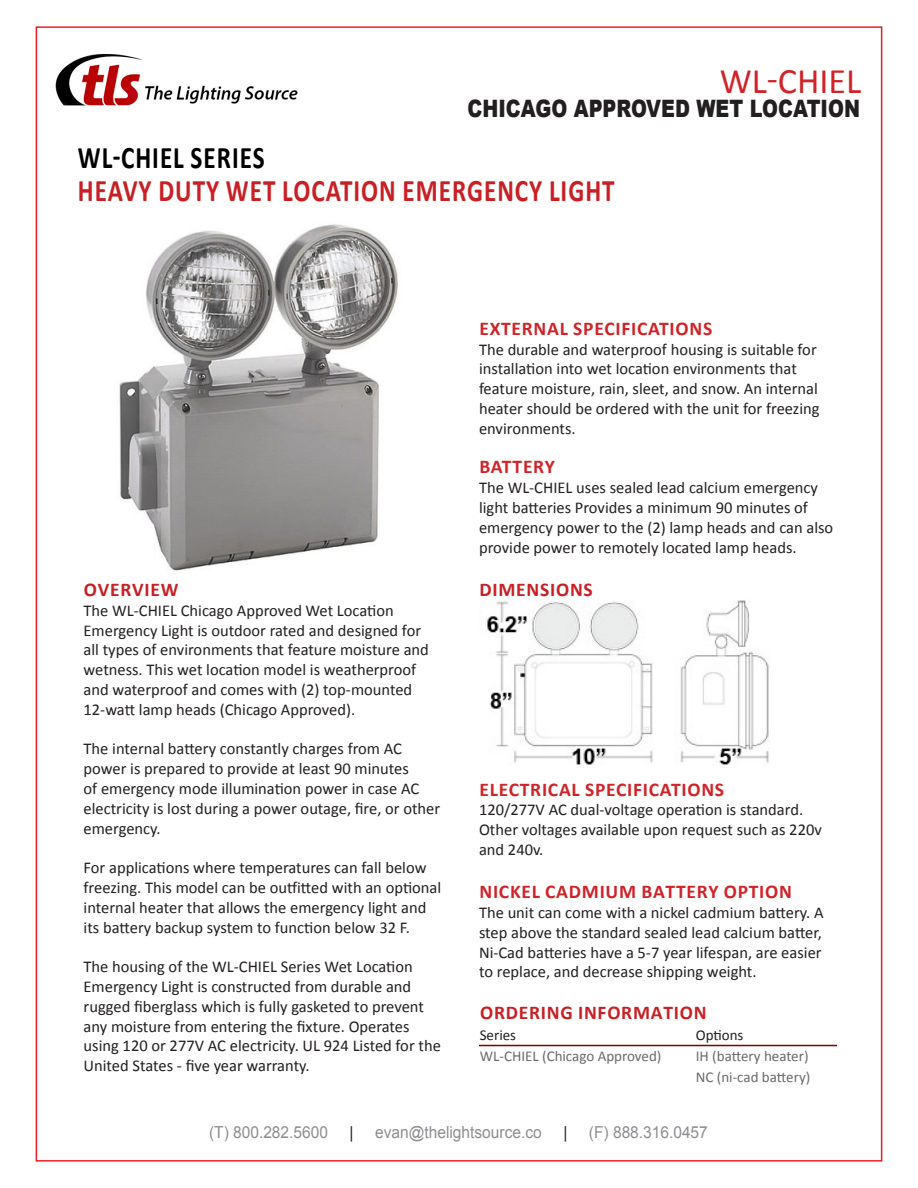
<style>
.page{position:relative;width:918px;height:1188px;background:#fff}
.page>*{position:absolute;margin:0;border:0;box-sizing:border-box;transform-origin:0 0}
.Series{font:36px "Calibri";color:#d1232a}
.t1{font:700 31.5px "Calibri";letter-spacing:.04em;color:#c82026;scale:.8 1}
.t2{font:700 31.5px "Calibri";letter-spacing:.04em;color:#000;scale:.8 1}
.Description{font:900 24px "Arial";color:#231f20;scale:.8 1}
.Paragrah_Header{font:700 19.5px "Calibri";letter-spacing:.04em;color:#d1232a}
.Paragrah_Header-2{font:700 19.5px "Calibri";letter-spacing:.04em;color:#c82026}
.t3{font:16.5px/19.8px "Calibri";color:#231f20}
.t4{font:16.5px "Arial";color:#8c8e91;scale:.94 1}
.t5{font:16.5px "Arial";color:#231f20;scale:.94 1}
.Order_Info{font:15px "Calibri";color:#696a6d}
.Order_Info-2{font:15px "Calibri";color:#231f20}
</style>
<div class="page">
<img style="left:55px;top:54px;width:243px;height:52px">
<img style="left:119px;top:224px;width:279px;height:347px">
<hr style="left:479px;top:1045px;width:358px;height:1px;background:#760405">
<img style="left:487px;top:600px;width:282px;height:165px">
<p class="Series" style="left:720px;top:58px;width:143px">WL-CHIEL</p>
<p class="Description" style="left:468px;top:91px;width:492px">CHICAGO APPROVED WET LOCATION</p>
<p class="t2" style="left:78px;top:138px;width:235px">WL-CHIEL SERIES</p>
<p class="t1" style="left:78px;top:171px;width:673px">HEAVY DUTY WET LOCATION EMERGENCY LIGHT</p>
<p class="Paragrah_Header-2" style="left:84px;top:577px;width:96px">OVERVIEW</p>
<p class="t3" style="left:84px;top:600px;width:347px">The WL-CHIEL Chicago Approved Wet Location Emergency Light is outdoor rated and designed for all types of environments that feature moisture and wetness. This wet location model is weatherproof and waterproof and comes with (2) top-mounted</p>
<p class="t3" style="left:84px;top:699px;width:273px">12-watt lamp heads (Chicago Approved).</p>
<p class="t3" style="left:84px;top:738px;width:358px">The internal battery constantly charges from AC power is prepared to provide at least 90 minutes<br>of emergency mode illumination power in case AC electricity is lost during a power outage, fire, or other emergency.</p>
<p class="t3" style="left:84px;top:857px;width:359px">For applications where temperatures can fall below freezing. This model can be outfitted with an optional internal heater that allows the emergency light and its battery backup system to function below 32 F.</p>
<p class="t3" style="left:84px;top:956px;width:359px">The housing of the WL-CHIEL Series Wet Location Emergency Light is constructed from durable and rugged fiberglass which is fully gasketed to prevent any moisture from entering the fixture. Operates using 120 or 277V AC electricity. UL 924 Listed for the United States - five year warranty.</p>
<p class="Paragrah_Header" style="left:479px;top:316px;width:234px">EXTERNAL SPECIFICATIONS</p>
<p class="t3" style="left:479px;top:338px;width:342px">The durable and waterproof housing is suitable for installation into wet location environments that feature moisture, rain, sleet, and snow. An internal heater should be ordered with the unit for freezing environments.</p>
<p class="Paragrah_Header" style="left:479px;top:455px;width:77px">BATTERY</p>
<p class="t3" style="left:479px;top:477px;width:356px">The WL-CHIEL uses sealed lead calcium emergency light batteries Provides a minimum 90 minutes of emergency power to the (2) lamp heads and can also provide power to remotely located lamp heads.</p>
<p class="Paragrah_Header-2" style="left:479px;top:577px;width:115px">DIMENSIONS</p>
<p class="Paragrah_Header" style="left:479px;top:777px;width:246px">ELECTRICAL SPECIFICATIONS</p>
<p class="t3" style="left:479px;top:799px;width:344px">120/277V AC dual-voltage operation is standard.<br>Other voltages available upon request such as 220v and 240v.</p>
<p class="Paragrah_Header" style="left:479px;top:880px;width:314px">NICKEL CADMIUM BATTERY OPTION</p>
<p class="t3" style="left:479px;top:902px;width:346px">The unit can come with a nickel cadmium battery. A step above the standard sealed lead calcium batter, Ni-Cad batteries have a 5-7 year lifespan, are easier to replace, and decrease shipping weight.</p>
<p class="Paragrah_Header-2" style="left:480px;top:1001px;width:228px">ORDERING INFORMATION</p>
<p class="Order_Info-2" style="left:480px;top:1026px;width:38px">Series</p>
<p class="Order_Info-2" style="left:696px;top:1026px;width:49px">Options</p>
<p class="Order_Info" style="left:480px;top:1047px;width:183px">WL-CHIEL (Chicago Approved)</p>
<p class="Order_Info" style="left:696px;top:1047px;width:114px">IH (battery heater)</p>
<p class="Order_Info" style="left:696px;top:1068px;width:116px">NC (ni-cad battery)</p>
<p class="t4" style="left:209px;top:1121px;width:128px">(T) 800.282.5600</p>
<p class="t5" style="left:350px;top:1121px;width:6px">|</p>
<p class="t4" style="left:375px;top:1121px;width:179px">evan@thelightsource.co</p>
<p class="t5" style="left:563px;top:1121px;width:6px">|</p>
<p class="t4" style="left:589px;top:1121px;width:128px">(F) 888.316.0457</p>
</div>
